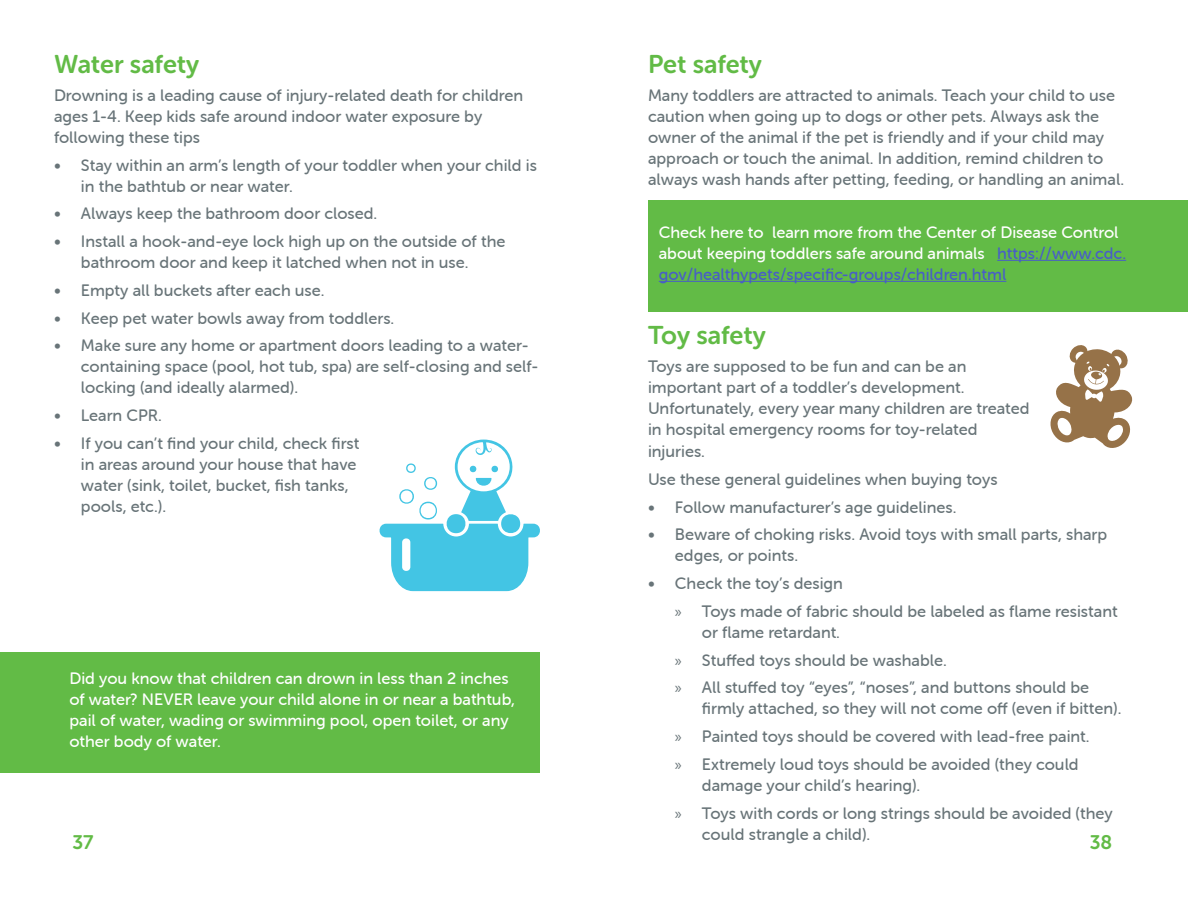
<style>
.page{position:relative;width:1188px;height:918px;background:#fff}
.page>*{position:absolute;margin:0;border:0;box-sizing:border-box;transform-origin:0 0}
.t1{font:25.5px "Museo Sans Rounded 700";letter-spacing:-.005em;color:#62bb46}
.t2{font:19.5px "Museo Sans Rounded 700";color:#62bb46}
.t3{font:16.5px/21px "Museo Sans Rounded 500";color:#687478}
.t4{font:16.5px/21px "Museo Sans Rounded 500";color:#fff}
.s1{color:#485dc8}
.s2{font-family:"Myriad Pro"}
</style>
<div class="page">
<div style="left:0;top:653px;width:540px;height:120px;background:#62bb46"></div>
<svg style="left:379px;top:440px;width:161px;height:151px"></svg>
<div style="left:648px;top:201px;width:540px;height:111px;background:#62bb46"></div>
<hr style="left:997px;top:260px;width:129px;height:1px;background:#485dc8">
<hr style="left:659px;top:281px;width:347px;height:1px;background:#485dc8">
<svg style="left:1050px;top:345px;width:83px;height:103px"></svg>
<h1 class="t1" style="left:54px;top:50px;width:147px">Water safety</h1>
<p class="t3" style="left:54px;top:85px;width:471px">Drowning is a leading cause of injury-related death for children ages 1-4. Keep kids safe around indoor water exposure by following these tips</p>
<p class="t3" style="left:81px;top:155px;width:458px;text-indent:-27px">• Stay within an arm’s length of your toddler when your child is in the bathtub or near water.</p>
<p class="t3" style="left:54px;top:203px;width:325px">• Always keep the bathroom door closed.</p>
<p class="t3" style="left:81px;top:231px;width:426px;text-indent:-27px">• Install a hook-and-eye lock high up on the outside of the bathroom door and keep it latched when not in use.</p>
<p class="t3" style="left:54px;top:280px;width:272px">• Empty all buckets after each use.</p>
<p class="t3" style="left:54px;top:308px;width:342px">• Keep pet water bowls away from toddlers.</p>
<p class="t3" style="left:81px;top:335px;width:459px;text-indent:-27px">• Make sure any home or apartment doors leading to a water&shy;containing space (pool, hot tub, spa) are self-closing and self&shy;locking (and ideally alarmed).</p>
<p class="t3" style="left:54px;top:405px;width:109px">• Learn CPR.</p>
<p class="t3" style="left:81px;top:433px;width:280px;text-indent:-27px">• If you can’t find your child, check first in areas around your house that have water (sink, toilet, bucket, fish tanks, pools, etc.).</p>
<h1 class="t1" style="left:648px;top:50px;width:115px">Pet safety</h1>
<p class="t3" style="left:648px;top:85px;width:478px">Many toddlers are attracted to animals. Teach your child to use caution when going up to dogs or other pets. Always ask the owner of the animal if the pet is friendly and if your child may approach or touch the animal. In addition, remind children to always wash hands after petting, feeding, or handling an animal.</p>
<p class="t4" style="left:659px;top:222px;width:469px">Check here to learn more from the Center of Disease Control about keeping toddlers safe around animals <span class="s1">https://www.cdc. gov/healthypets/specific-groups/children.html</span></p>
<h1 class="t1" style="left:648px;top:321px;width:119px">Toy safety</h1>
<p class="t3" style="left:648px;top:356px;width:383px">Toys are supposed to be fun and can be an important part of a toddler’s development.<br>Unfortunately, every year many children are treated in hospital emergency rooms for toy-related</p>
<p class="t3" style="left:648px;top:438px;width:351px;line-height:27.8px">injuries.<br>Use these general guidelines when buying toys</p>
<p class="t3" style="left:648px;top:497px;width:310px">• Follow manufacturer’s age guidelines.</p>
<p class="t3" style="left:675px;top:524px;width:434px;text-indent:-27px">• Beware of choking risks. Avoid toys with small parts, sharp edges, or points.</p>
<p class="t3" style="left:675px;top:570px;width:444px;line-height:27.8px;text-indent:-27px">• Check the toy’s design<br><span class="s2">»</span> Toys made of fabric should be labeled as flame resistant</p>
<p class="t3" style="left:675px;top:618px;width:416px;line-height:27.8px;text-indent:27px">or flame retardant.<br><span class="s2">»</span> Stuffed toys should be washable.<br><span class="s2">»</span> All stuffed toy “eyes”, “noses”, and buttons should be</p>
<p class="t3" style="left:675px;top:695px;width:448px;line-height:27.8px;text-indent:27px">firmly attached, so they will not come off (even if bitten). <span class="s2">»</span> Painted toys should be covered with lead-free paint.<br><span class="s2">»</span> Extremely loud toys should be avoided (they could</p>
<p class="t3" style="left:675px;top:771px;width:439px;line-height:27.8px;text-indent:27px">damage your child’s hearing).<br><span class="s2">»</span> Toys with cords or long strings should be avoided (they</p>
<p class="t3" style="left:702px;top:824px;width:170px">could strangle a child).</p>
<p class="t4" style="left:69px;top:668px;width:447px">Did you know that children can drown in less than 2 inches of water? NEVER leave your child alone in or near a bathtub, pail of water, wading or swimming pool, open toilet, or any other body of water.</p>
<p class="t2" style="left:72px;top:832px;width:23px">37</p>
<p class="t2" style="left:1090px;top:832px;width:24px">38</p>
</div>
